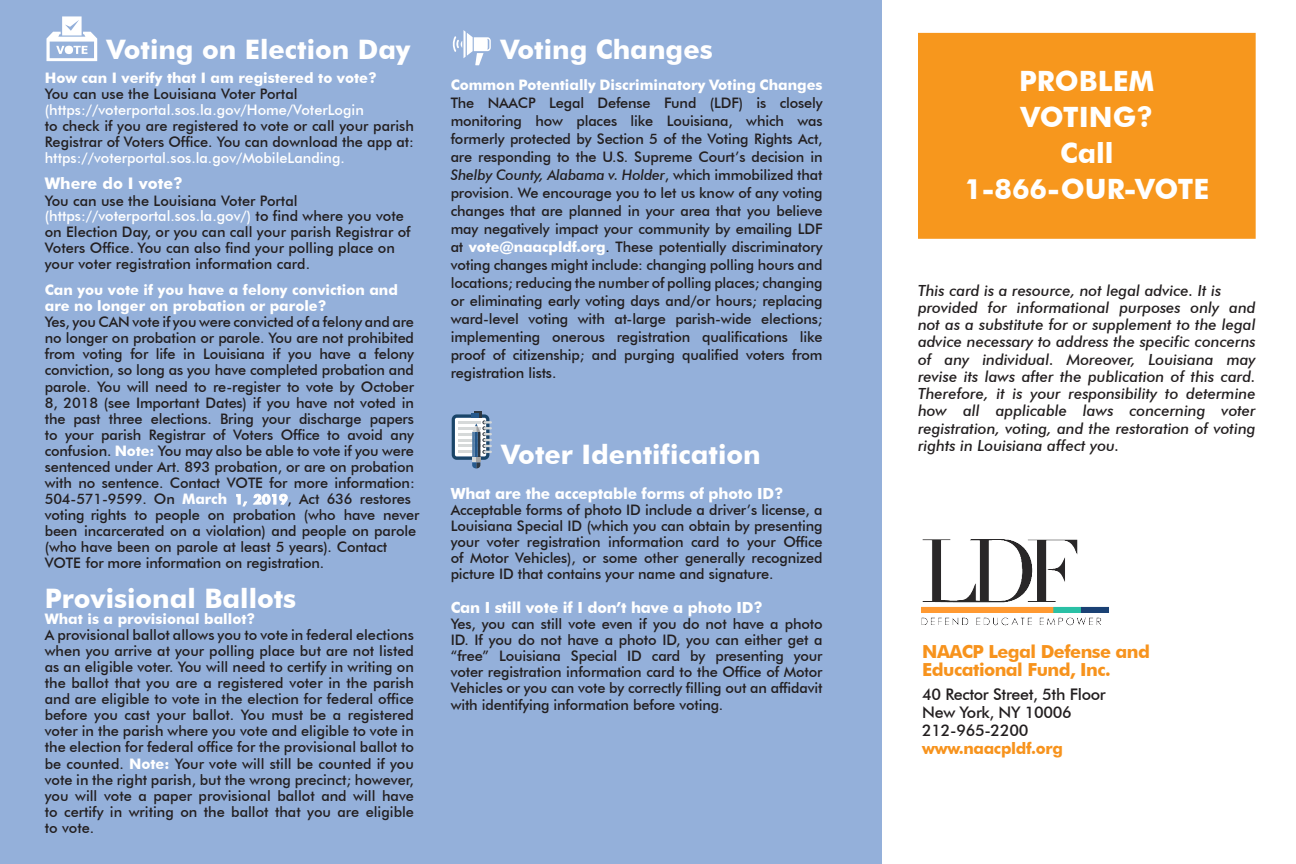
<style>
.page{position:relative;width:1296px;height:864px;background:#fff}
.page>*{position:absolute;margin:0;border:0;box-sizing:border-box;transform-origin:0 0}
.t1{font:700 28px "Futura BT";color:#fff}
.t2{font:700 26.8px "Futura BT";color:#fff}
.t3{font:700 18px/18px "Futura BT";letter-spacing:-.03em;color:#f7931d}
.t4{font:500 16px "Futura BT";letter-spacing:-.02em;color:#231f20}
.t5{font:700 16px "Futura BT";letter-spacing:-.02em;color:#f7931d}
.t6{font:700 16px "Futura BT";color:#fff}
.t7{font:italic 500 15.4px/17.2px "Futura BT";color:#231f20;text-align:justify}
.t8{font:700 15.4px "Futura BT";letter-spacing:-.01em;color:#fff}
.t9{font:500 14.4px/16px "Futura BT";color:#231f20}
.t10{font:700 14.4px "Futura BT";color:#fff}
.s1{font-weight:700;color:#fff}
.s2{color:#fff}
.s3{font-family:"Futura PT";font-weight:800;color:#fff}
.s4{font-style:italic}
</style>
<div class="page">
<div style="left:0;top:0;width:882px;height:864px;background:#94b0da"></div>
<svg style="left:46px;top:16px;width:51px;height:45px"></svg>
<svg style="left:452px;top:30px;width:39px;height:35px"></svg>
<div style="left:475px;top:412px;width:7px;height:6px;background:#2e3842"></div>
<svg style="left:452px;top:413px;width:40px;height:55px"></svg>
<div style="left:918px;top:33px;width:338px;height:206px;background:#f7971d;border:2px solid #f7971d"></div>
<img style="left:921px;top:539px;width:188px;height:87px">
<p class="t2" style="left:107px;top:33px;width:305px">Voting on Election Day</p>
<p class="t9" style="left:45px;top:70px;width:371px"><span class="s1">How can I verify that I am registered to vote?<br></span>You can use the Louisiana Voter Portal <span class="s2">(https://voterportal.sos.la.gov/Home/VoterLogin<br></span>to check if you are registered to vote or call your parish Registrar of Voters Office. You can download the app at: <span class="s2">https://voterportal.sos.la.gov/MobileLanding.</span></p>
<p class="t6" style="left:45px;top:174px;width:140px">Where do I vote?</p>
<p class="t9" style="left:45px;top:192px;width:368px">You can use the Louisiana Voter Portal <span class="s2">(https://voterportal.sos.la.gov/)</span> to find where you vote on Election Day, or you can call your parish Registrar of Voters Office. You can also find your polling place on your voter registration information card.</p>
<p class="t9" style="left:45px;top:282px;width:376px"><span class="s1">Can you vote if you have a felony conviction and are no longer on probation or parole?<br></span>Yes, you CAN vote if you were convicted of a felony and are no longer on probation or parole. You are not prohibited from voting for life in Louisiana if you have a felony conviction, so long as you have completed probation and parole. You will need to re-register to vote by October 8, 2018 (see Important Dates) if you have not voted in the past three elections. Bring your discharge papers to your parish Registrar of Voters Office to avoid any confusion. <span class="s1">Note:</span> You may also be able to vote if you were sentenced under Art. 893 probation, or are on probation with no sentence. Contact VOTE for more information:<br>504-571-9599. On <span class="s1">March</span> <span class="s3">1, 2019</span>, Act 636 restores voting rights to people on probation (who have never been incarcerated on a violation) and people on parole (who have been on parole at least 5 years). Contact VOTE for more information on registration.</p>
<p class="t2" style="left:45px;top:582px;width:253px">Provisional Ballots</p>
<p class="t9" style="left:45px;top:610px;width:371px"><span class="s1">What is a provisional ballot?<br></span>A provisional ballot allows you to vote in federal elections when you arrive at your polling place but are not listed as an eligible voter. You will need to certify in writing on the ballot that you are a registered voter in the parish and are eligible to vote in the election for federal office before you cast your ballot. You must be a registered voter in the parish where you vote and eligible to vote in the election for federal office for the provisional ballot to be counted. <span class="s1">Note:</span> Your vote will still be counted if you vote in the right parish, but the wrong precinct; however, you will vote a paper provisional ballot and will have to certify in writing on the ballot that you are eligible to vote.</p>
<p class="t2" style="left:500px;top:33px;width:214px">Voting Changes</p>
<p class="t10" style="left:451px;top:76px;width:373px">Common Potentially Discriminatory Voting Changes</p>
<p class="t9" style="left:451px;top:93px;width:374px;line-height:18px;text-align:justify">The NAACP Legal Defense Fund (LDF) is closely monitoring how places like Louisiana, which was formerly protected by Section 5 of the Voting Rights Act, are responding to the U.S. Supreme Court’s decision in <span class="s4">Shelby County, Alabama v. Holder</span>, which immobilized that provision. We encourage you to let us know of any voting changes that are planned in your area that you believe may negatively impact your community by emailing LDF at <span class="s1">vote@naacpldf.org</span>. These potentially discriminatory voting changes might include: changing polling hours and locations; reducing the number of polling places; changing or eliminating early voting days and/or hours; replacing ward-level voting with at-large parish-wide elections; implementing onerous registration qualifications like proof of citizenship; and purging qualified voters from registration lists.</p>
<p class="t2" style="left:501px;top:438px;width:261px">Voter Identification</p>
<p class="t8" style="left:451px;top:484px;width:334px">What are the acceptable forms of photo ID?</p>
<p class="t9" style="left:451px;top:501px;width:373px;text-align:justify">Acceptable forms of photo ID include a driver’s license, a Louisiana Special ID (which you can obtain by presenting your voter registration information card to your Office of Motor Vehicles), or some other generally recognized picture ID that contains your name and signature.</p>
<p class="t8" style="left:451px;top:598px;width:314px">Can I still vote if I don’t have a photo ID?</p>
<p class="t9" style="left:451px;top:616px;width:373px;text-align:justify">Yes, you can still vote even if you do not have a photo ID. If you do not have a photo ID, you can either get a “free” Louisiana Special ID card by presenting your voter registration information card to the Office of Motor Vehicles or you can vote by correctly filling out an affidavit with identifying information before voting.</p>
<p class="t1" style="left:1019px;top:64px;width:137px">PROBLEM</p>
<p class="t1" style="left:1020px;top:100px;width:134px">VOTING?</p>
<p class="t1" style="left:1060px;top:136px;width:55px">Call</p>
<p class="t1" style="left:964px;top:172px;width:246px">1-866-OUR-VOTE</p>
<p class="t7" style="left:918px;top:281px;width:305px">This card is a resource, not legal advice. It is</p>
<p class="t7" style="left:918px;top:299px;width:339px">provided for informational purposes only and not as a substitute for or supplement to the legal advice necessary to address the specific concerns of any individual. Moreover, Louisiana may revise its laws after the publication of this card.<br>Therefore, it is your responsibility to determine how all applicable laws concerning voter registration, voting, and the restoration of voting rights in Louisiana affect you.</p>
<p class="t3" style="left:922px;top:643px;width:229px">NAACP Legal Defense and<br>Educational Fund, Inc.</p>
<p class="t4" style="left:922px;top:684px;width:185px">40 Rector Street, 5th Floor</p>
<p class="t4" style="left:922px;top:702px;width:151px">New York, NY 10006</p>
<p class="t4" style="left:922px;top:720px;width:108px">212-965-2200</p>
<p class="t5" style="left:922px;top:738px;width:142px">www.naacpldf.org</p>
</div>
